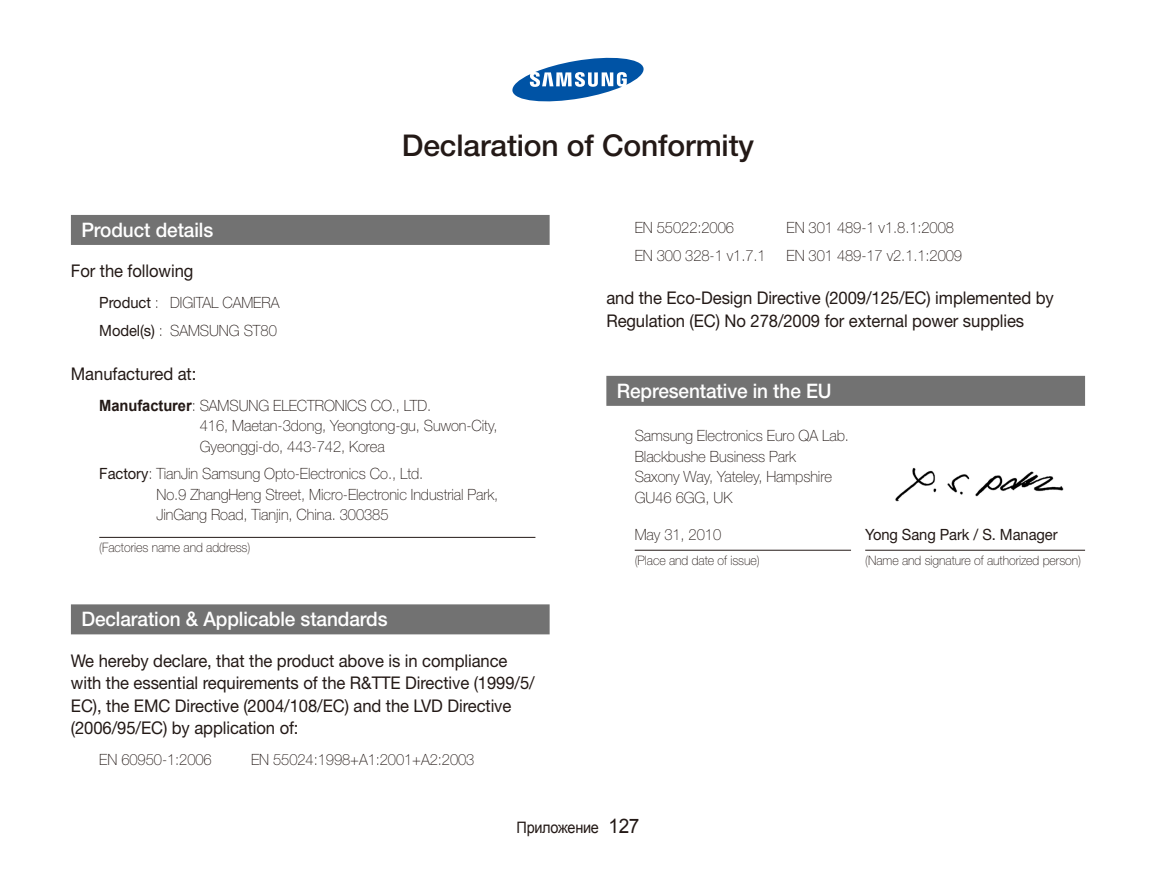
<style>
.page{position:relative;width:1156px;height:872px;background:#fff}
.page>*{position:absolute;margin:0;border:0;box-sizing:border-box;transform-origin:0 0}
.t1{font:500 30px "Helvetica Neue";letter-spacing:-.005em;color:#231916}
.t2{font:500 20px "Helvetica Neue";letter-spacing:-.005em;color:#fff;scale:.95 1}
.t3{font:17.5px/22.5px "Helvetica Neue";letter-spacing:-.005em;color:#231916;scale:.95 1}
.t4{font:15.75px "Arial";letter-spacing:-.02em;color:#231916;scale:.92 1}
.t5{font:100 15.5px/20.5px "Helvetica Neue";letter-spacing:-.005em;color:#231916;scale:.95 1}
.t6{font:15.5px "Helvetica Neue";letter-spacing:-.005em;color:#231916;scale:.95 1}
.t7{font:100 13px "Helvetica Neue";letter-spacing:-.005em;color:#231916;scale:.95 1}
.s1{font-weight:400}
.s2{font-family:"Arial";font-weight:700}
.s3{font-size:20px}
</style>
<div class="page">
<svg style="left:512px;top:58px;width:131px;height:43px"></svg>
<div style="left:606px;top:376px;width:478px;height:30px;background:#727272"></div>
<img style="left:895px;top:467px;width:168px;height:35px">
<hr style="left:634px;top:550px;width:216px;height:1px;background:#231916">
<hr style="left:865px;top:550px;width:219px;height:1px;background:#231916">
<div style="left:71px;top:215px;width:478px;height:30px;background:#727272"></div>
<div style="left:71px;top:604px;width:478px;height:30px;background:#727272"></div>
<hr style="left:99px;top:537px;width:436px;height:1px;background:#231916">
<h1 class="t1" style="left:402px;top:134px;width:354px">Declaration of Conformity</h1>
<p class="t2" style="left:81px;top:223px;width:140px">Product details</p>
<p class="t3" style="left:71px;top:261px;width:130px">For the following</p>
<p class="t5" style="left:99px;top:290px;width:191px;line-height:27.5px"><span class="s1">Product</span> : DIGITAL CAMERA<br><span class="s1">Model(s)</span> : SAMSUNG ST80</p>
<p class="t3" style="left:71px;top:364px;width:133px">Manufactured at:</p>
<p class="t5" style="left:200px;top:396px;width:315px;text-indent:-100px"><span class="s2">Manufacturer</span>: SAMSUNG ELECTRONICS CO., LTD.<br>416, Maetan-3dong, Yeongtong-gu, Suwon-City,<br>Gyeonggi-do, 443-742, Korea</p>
<p class="t5" style="left:156px;top:465px;width:361px;text-indent:-57px"><span class="s1">Factory</span>: TianJin Samsung Opto-Electronics Co., Ltd.<br>No.9 ZhangHeng Street, Micro-Electronic Industrial Park,<br>JinGang Road, Tianjin, China. 300385</p>
<p class="t7" style="left:99px;top:542px;width:161px">(Factories name and address)</p>
<p class="t2" style="left:81px;top:612px;width:324px">Declaration &amp; Applicable standards</p>
<p class="t3" style="left:71px;top:651px;width:489px">We hereby declare, that the product above is in compliance with the essential requirements of the R&amp;TTE Directive (1999/5/ EC), the EMC Directive (2004/108/EC) and the LVD Directive (2006/95/EC) by application of:</p>
<p class="t5" style="left:99px;top:751px;width:120px">EN 60950-1:2006</p>
<p class="t5" style="left:251px;top:751px;width:236px">EN 55024:1998+A1:2001+A2:2003</p>
<p class="t5" style="left:634px;top:219px;width:106px">EN 55022:2006</p>
<p class="t5" style="left:786px;top:219px;width:178px">EN 301 489-1 v1.8.1:2008</p>
<p class="t5" style="left:634px;top:246px;width:139px">EN 300 328-1 v1.7.1</p>
<p class="t5" style="left:786px;top:246px;width:186px">EN 301 489-17 v2.1.1:2009</p>
<p class="t3" style="left:606px;top:289px;width:472px">and the Eco-Design Directive (2009/125/EC) implemented by<br>Regulation (EC) No 278/2009 for external power supplies</p>
<p class="t2" style="left:616px;top:383px;width:227px">Representative in the EU</p>
<p class="t5" style="left:634px;top:427px;width:227px">Samsung Electronics Euro QA Lab.<br>Blackbushe Business Park<br>Saxony Way, Yateley, Hampshire<br>GU46 6GG, UK</p>
<p class="t5" style="left:634px;top:525px;width:92px">May 31, 2010</p>
<p class="t7" style="left:634px;top:555px;width:133px">(Place and date of issue)</p>
<p class="t6" style="left:865px;top:528px;width:204px">Yong Sang Park / S. Manager</p>
<p class="t7" style="left:865px;top:555px;width:229px">(Name and signature of authorized person)</p>
<p class="t4" style="left:516px;top:817px;width:135px">Приложение <span class="s3">127</span></p>
</div>
